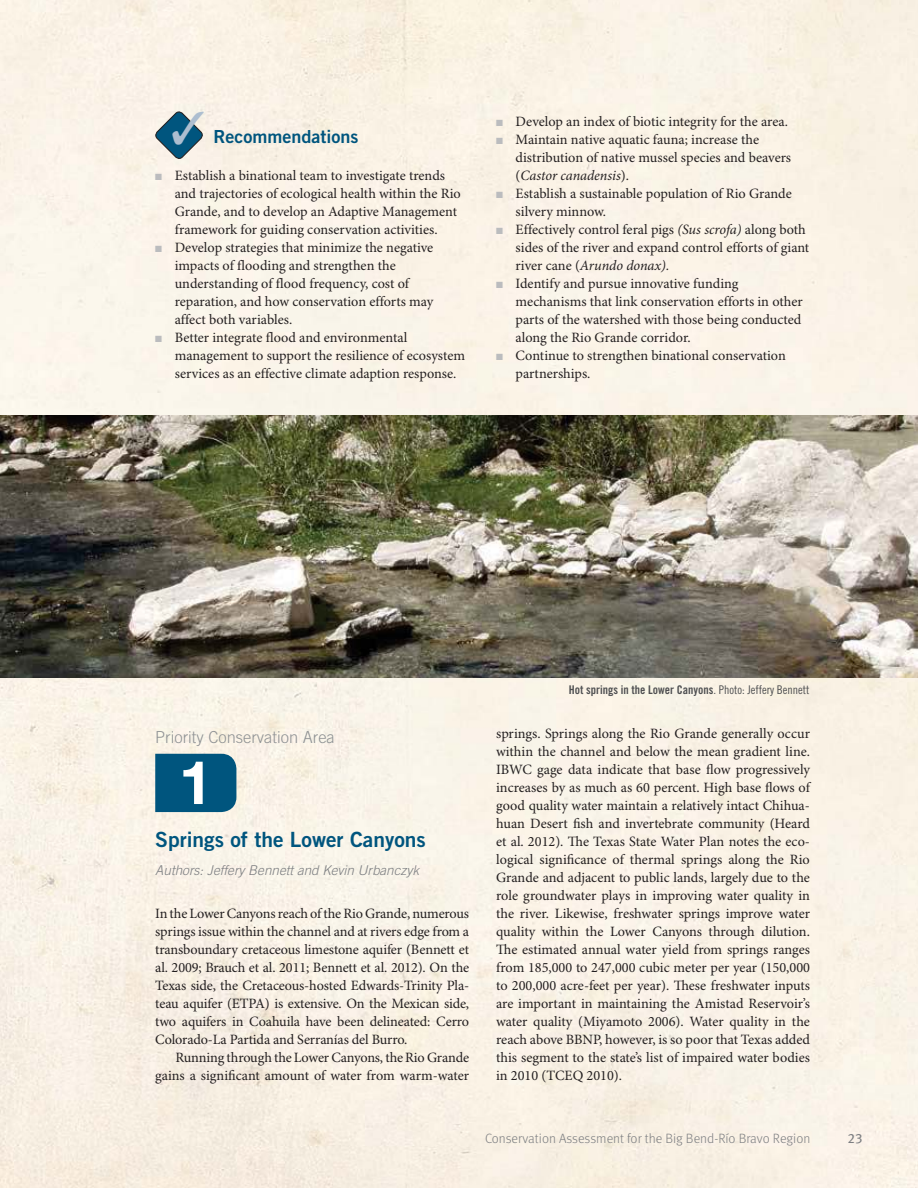
<style>
.page{position:relative;width:918px;height:1188px;background:#fff}
.page>*{position:absolute;margin:0;border:0;box-sizing:border-box;transform-origin:0 0}
.t1{font:700 60.45px "Helvetica Neue";color:#fff}
.t2{font:21px "Trade Gothic LT Std Bd 2";color:#00557e}
.t3{font:18px "Trade Gothic LT Std Bd 2";color:#00557e}
.t4{font:300 16.5px "Trade Gothic LT Std";color:#8f9294}
.t5{font:14.25px/18px "Minion Pro";color:#231f20}
.t6{font:300 13.5px "Meta Pro";color:#7c7e81}
.t7{font:italic 300 13.5px "Trade Gothic LT Std";color:#7c7e81}
.t8{font:13.5px "Meta Pro";color:#7c7e81}
.t9{font:12px "Trade Gothic LT Std Bd Cn 20";color:#4f5052}
.s1{font-style:italic}
.s2{font-family:"Trade Gothic LT Std Cn 18"}
</style>
<div class="page">
<div style="left:0;top:0;width:918px;height:1040px;background:#faf3e7"></div>
<img style="left:0;top:416px;width:918px;height:262px">
<div style="left:155px;top:754px;width:81px;height:58px;background:#00557e"></div>
<svg style="left:154px;top:110px;width:50px;height:50px;background:#789caa"></svg>
<svg style="left:156px;top:174px;width:6px;height:6px"></svg>
<svg style="left:156px;top:246px;width:6px;height:6px"></svg>
<svg style="left:156px;top:336px;width:6px;height:6px"></svg>
<svg style="left:496px;top:120px;width:7px;height:6px"></svg>
<svg style="left:496px;top:138px;width:7px;height:6px"></svg>
<svg style="left:496px;top:192px;width:7px;height:6px"></svg>
<svg style="left:496px;top:228px;width:7px;height:6px"></svg>
<svg style="left:496px;top:282px;width:7px;height:6px"></svg>
<svg style="left:496px;top:354px;width:7px;height:6px"></svg>
<p class="t3" style="left:214px;top:131px;width:147px">Recommendations</p>
<p class="t5" style="left:175px;top:168px;width:292px">Establish a binational team to investigate trends and trajectories of ecological health within the Rio Grande, and to develop an Adaptive Management framework for guiding conservation activities.<br>Develop strategies that minimize the negative impacts of flooding and strengthen the understanding of flood frequency, cost of reparation, and how conservation efforts may affect both variables.<br>Better integrate flood and environmental management to support the resilience of ecosystem services as an effective climate adaption response.</p>
<p class="t5" style="left:516px;top:114px;width:295px">Develop an index of biotic integrity for the area.<br>Maintain native aquatic fauna; increase the distribution of native mussel species and beavers (<span class="s1">Castor canadensis</span>).<br>Establish a sustainable population of Rio Grande silvery minnow.<br>Effectively control feral pigs <span class="s1">(Sus scrofa)</span> along both sides of the river and expand control efforts of giant river cane (<span class="s1">Arundo donax).<br></span>Identify and pursue innovative funding mechanisms that link conservation efforts in other parts of the watershed with those being conducted along the Rio Grande corridor.<br>Continue to strengthen binational conservation partnerships.</p>
<p class="t4" style="left:155px;top:728px;width:181px">Priority Conservation Area</p>
<h1 class="t1" style="left:179px;top:745px;width:35px">1</h1>
<h2 class="t2" style="left:155px;top:832px;width:272px">Springs of the Lower Canyons</h2>
<p class="t7" style="left:155px;top:865px;width:266px">Authors: Jeffery Bennett and Kevin Urbanczyk</p>
<p class="t5" style="left:155px;top:906px;width:316px;text-align:justify">In the Lower Canyons reach of the Rio Grande, numerous springs issue within the channel and at rivers edge from a transboundary cretaceous limestone aquifer (Bennett et al. 2009; Brauch et al. 2011; Bennett et al. 2012). On the Texas side, the Cretaceous-hosted Edwards-Trinity Pla&shy;teau aquifer (ETPA) is extensive. On the Mexican side, two aquifers in Coahuila have been delineated: Cerro Colorado-La Partida and Serranías del Burro.</p>
<p class="t5" style="left:155px;top:1050px;width:315px;text-align:right">Running through the Lower Canyons, the Rio Grande gains a significant amount of water from warm-water</p>
<p class="t9" style="left:569px;top:685px;width:242px">Hot springs in the Lower Canyons<span class="s2">. Photo: Jeffery Bennett</span></p>
<p class="t5" style="left:496px;top:726px;width:315px;text-align:justify">springs. Springs along the Rio Grande generally occur within the channel and below the mean gradient line.<br>IBWC gage data indicate that base flow progressively increases by as much as 60 percent. High base flows of good quality water maintain a relatively intact Chihua&shy;huan Desert fish and invertebrate community (Heard et al. 2012). The Texas State Water Plan notes the eco&shy;logical significance of thermal springs along the Rio Grande and adjacent to public lands, largely due to the role groundwater plays in improving water quality in the river. Likewise, freshwater springs improve water quality within the Lower Canyons through dilution.<br>The estimated annual water yield from springs ranges from 185,000 to 247,000 cubic meter per year (150,000 to 200,000 acre-feet per year). These freshwater inputs are important in maintaining the Amistad Reservoir’s water quality (Miyamoto 2006). Water quality in the reach above BBNP, however, is so poor that Texas added this segment to the state’s list of impaired water bodies in 2010 (TCEQ 2010).</p>
<p class="t6" style="left:485px;top:1133px;width:327px">Conservation Assessment for the Big Bend-Río Bravo Region</p>
<p class="t8" style="left:847px;top:1131px;width:17px">23</p>
</div>
